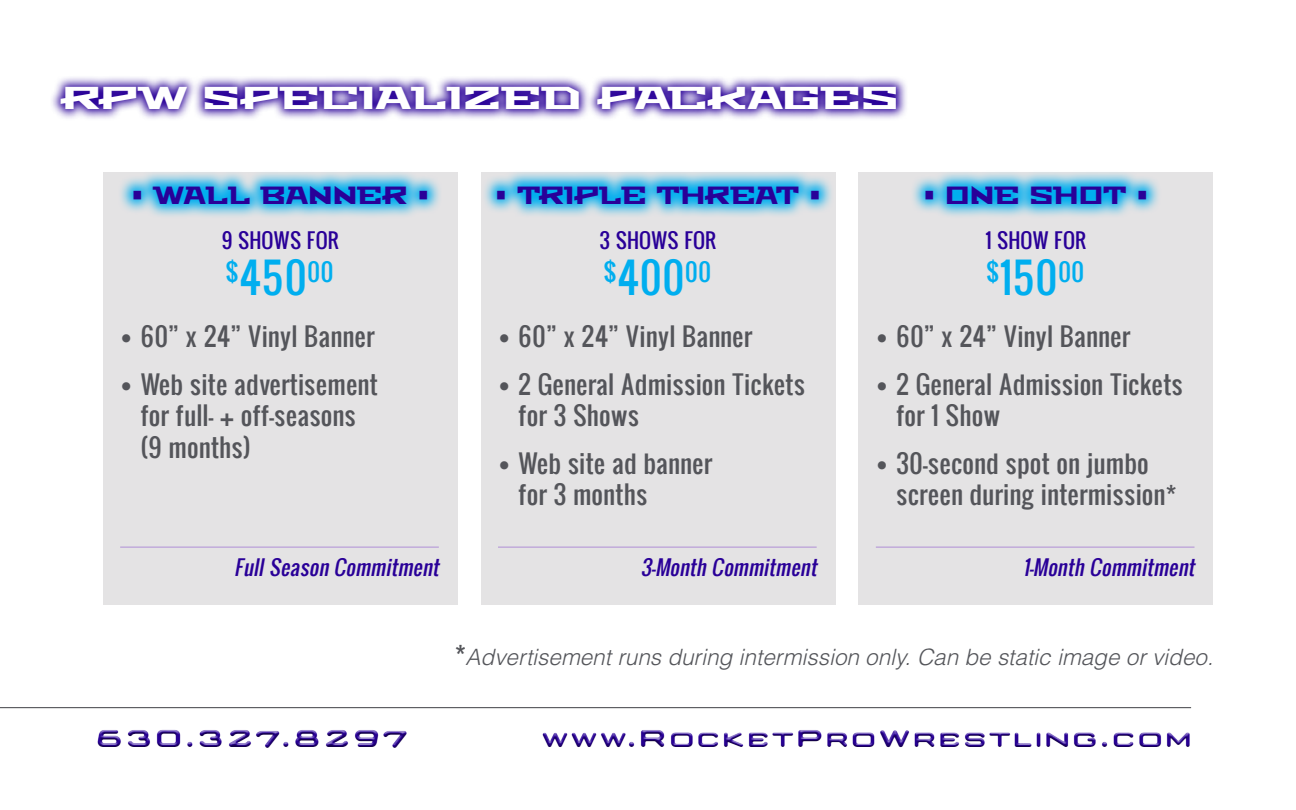
<style>
.page{position:relative;width:1296px;height:810px;background:#fff}
.page>*{position:absolute;margin:0;border:0;box-sizing:border-box;transform-origin:0 0}
.t1{font:700 31.5px "Nedian";letter-spacing:.02em;color:#290098}
.t2{font:31.5px "Stalinist One";color:#fff}
.t3{font:24.75px/31.5px "Oswald";color:#54555a}
.t4{font:24.75px "Stalinist One";color:#290098;scale:.8 1}
.t5{font:23.62px "Oswald";color:#00aeef}
.Paragraph_Style_1{font:italic 300 22.5px "Helvetica";color:#54555a}
.Paragraph_Style_2{font:italic 20.25px "Oswald";color:#290098}
.Paragraph_Style_2-2{font:20.25px "Oswald";color:#290098}
.s1{font-size:40.5px}
.s2{font-family:"Arial";font-weight:900}
.s3{font-family:"Helvetica";font-weight:700}
.s4{font-family:"Oswald";font-weight:400;font-style:normal;font-size:24.75px}
</style>
<div class="page">
<hr style="left:0;top:707px;width:1191px;height:1px;background:#54555a">
<div style="left:91px;top:731px;width:1117px;height:23px;background:#231f20;opacity:.7"></div>
<div style="left:859px;top:172px;width:354px;height:432px;background:#e4e3e4"></div>
<svg style="left:913px;top:173px;width:246px;height:43px;background:#6fc7e9"></svg>
<hr style="left:876px;top:547px;width:319px;height:1px;background:#b598d7">
<div style="left:481px;top:172px;width:355px;height:432px;background:#e4e3e4"></div>
<svg style="left:485px;top:172px;width:346px;height:44px;background:#6dc7e9"></svg>
<hr style="left:498px;top:547px;width:319px;height:1px;background:#b598d7">
<div style="left:103px;top:172px;width:355px;height:432px;background:#e4e3e4"></div>
<svg style="left:121px;top:173px;width:319px;height:43px;background:#6cc6e9"></svg>
<hr style="left:120px;top:547px;width:319px;height:1px;background:#b598d7">
<svg style="left:52px;top:77px;width:855px;height:42px;background:#8c77c7"></svg>
<p class="t2" style="left:61px;top:76px;width:840px">RPW SPECIALIZED PACKAGES</p>
<p class="t4" style="left:131px;top:178px;width:374px">• WALL BANNER •</p>
<p class="Paragraph_Style_2-2" style="left:222px;top:225px;width:119px">9 SHOWS FOR</p>
<p class="t4" style="left:495px;top:178px;width:409px">• TRIPLE THREAT •</p>
<p class="Paragraph_Style_2-2" style="left:600px;top:225px;width:118px">3 SHOWS FOR</p>
<p class="t4" style="left:924px;top:178px;width:283px">• ONE SHOT •</p>
<p class="Paragraph_Style_2-2" style="left:985px;top:225px;width:103px">1 SHOW FOR</p>
<p class="t5" style="left:225px;top:253px;width:110px">$<span class="s1">450</span>00</p>
<p class="t3" style="left:120px;top:320px;width:256px"><span class="s2">•</span> 60” x 24” Vinyl Banner</p>
<p class="t3" style="left:140px;top:367px;width:239px;text-indent:-20px"><span class="s2">•</span> Web site advertisement for full- <span class="s3">+</span> off-seasons (9 months)</p>
<p class="Paragraph_Style_2" style="left:234px;top:552px;width:211px">FullSeason Commitment</p>
<p class="t5" style="left:603px;top:253px;width:110px">$<span class="s1">400</span>00</p>
<p class="t3" style="left:498px;top:320px;width:256px"><span class="s2">•</span> 60” x 24” Vinyl Banner</p>
<p class="t3" style="left:518px;top:367px;width:289px;text-indent:-20px"><span class="s2">•</span> 2 General Admission Tickets for 3 Shows</p>
<p class="t3" style="left:518px;top:446px;width:195px;text-indent:-20px"><span class="s2">•</span> Web site ad banner for 3 months</p>
<p class="Paragraph_Style_2" style="left:641px;top:552px;width:183px">3-Month Commitment</p>
<p class="t5" style="left:986px;top:253px;width:100px">$<span class="s1">150</span>00</p>
<p class="t3" style="left:876px;top:320px;width:256px"><span class="s2">•</span> 60” x 24” Vinyl Banner</p>
<p class="t3" style="left:896px;top:367px;width:289px;text-indent:-20px"><span class="s2">•</span> 2 General Admission Tickets for 1 Show</p>
<p class="t3" style="left:896px;top:446px;width:282px;text-indent:-20px"><span class="s2">•</span> 30-second spot on jumbo screen during intermission*</p>
<p class="Paragraph_Style_2" style="left:1023px;top:552px;width:178px">1-Month Commitment</p>
<p class="Paragraph_Style_1" style="left:455px;top:643px;width:760px"><span class="s4">*</span>Advertisement runs during intermission only. Can be static image or video.</p>
<p class="t1" style="left:94px;top:720px;width:316px">630.327.8297</p>
<p class="t1" style="left:541px;top:720px;width:653px">www.RocketProWrestling.com</p>
</div>
